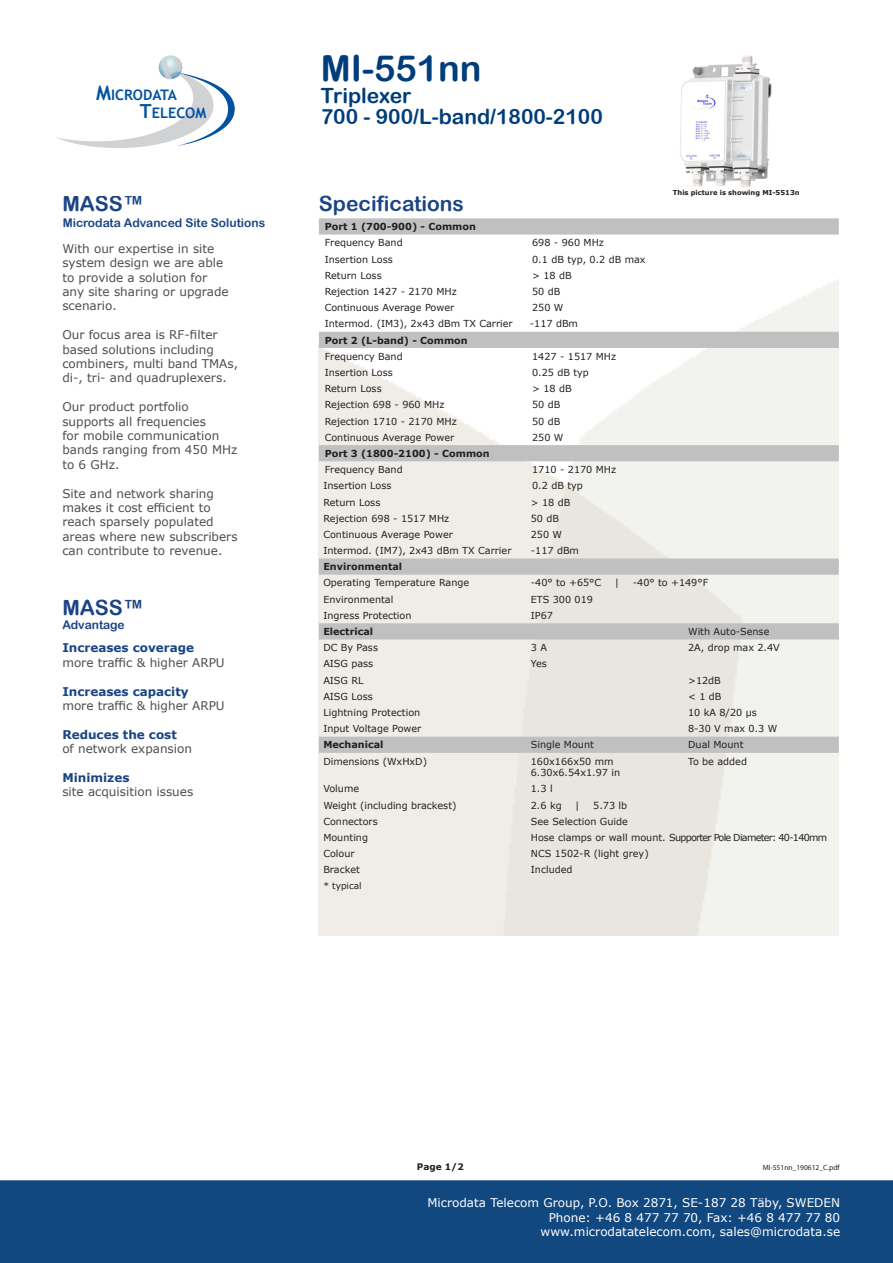
<style>
.page{position:relative;width:893px;height:1263px;background:#fff}
.page>*{position:absolute;margin:0;border:0;box-sizing:border-box;transform-origin:0 0}
.t1{font:36px "Arial Rounded MT Bold";color:#003d7b}
.t2{font:21px/21.5px "Arial Rounded MT Bold";color:#003d7b}
.t3{font:21px "Arial Rounded MT Bold";color:#1a4485}
.t4{font:700 14.55px/18px "Trebuchet MS";color:#0153a2}
.t5{font:12px/14.4px "Verdana";color:#4e4e4e}
.t6{font:12px/14.4px "Verdana";color:#fff;text-align:right}
.t7{font:700 12px "Verdana";color:#1a4485}
.t8{font:12px "Arial Rounded MT Bold";color:#1a4485}
.t9{font:9.6px "Verdana";color:#231f20}
.t10{font:700 9.6px "Verdana";color:#231f20}
.t11{font:9.6px "Verdana";letter-spacing:-.075em;color:#231f20}
.t12{font:9px "Verdana";color:#231f20}
.t13{font:700 9px "Verdana";color:#231f20}
.t14{font:7.5px "Myriad Pro";color:#231f20}
.t15{font:700 6.75px "Verdana";color:#231f20}
.s1{font-size:20.1px}
.s2{font-size:19.35px}
</style>
<div class="page">
<svg style="left:56px;top:55px;width:179px;height:93px"></svg>
<div style="left:0;top:1180px;width:893px;height:83px;background:#124880"></div>
<svg style="left:319px;top:218px;width:520px;height:243px"></svg>
<svg style="left:319px;top:558px;width:520px;height:195px;background:#e1e0db"></svg>
<img style="left:680px;top:55px;width:92px;height:132px">
<h3 class="t4" style="left:140px;top:86px;width:68px;text-indent:-44px"><span class="s1">M</span>ICRODATA<br><span class="s2">T</span>ELECOM</h3>
<h2 class="t3" style="left:62px;top:191px;width:83px">MASS™</h2>
<p class="t5" style="left:62px;top:241px;width:168px">With our expertise in site system design we are able to provide a solution for any site sharing or upgrade scenario.</p>
<p class="t5" style="left:62px;top:327px;width:177px">Our focus area is RF-filter based solutions including combiners, multi band TMAs, di-, tri- and quadruplexers.</p>
<p class="t5" style="left:62px;top:399px;width:177px">Our product portfolio supports all frequencies<br>for mobile communication bands ranging from 450 MHz to 6 GHz.</p>
<p class="t5" style="left:62px;top:486px;width:177px">Site and network sharing makes it cost efficient to reach sparsely populated areas where new subscribers can contribute to revenue.</p>
<p class="t8" style="left:63px;top:216px;width:204px">Microdata Advanced Site Solutions</p>
<h2 class="t3" style="left:62px;top:595px;width:83px">MASS™</h2>
<p class="t8" style="left:62px;top:618px;width:64px">Advantage</p>
<p class="t7" style="left:62px;top:639px;width:133px">Increases coverage</p>
<p class="t5" style="left:62px;top:655px;width:164px">more traffic &amp; higher ARPU</p>
<p class="t7" style="left:62px;top:683px;width:128px">Increases capacity</p>
<p class="t5" style="left:62px;top:698px;width:164px">more traffic &amp; higher ARPU</p>
<p class="t7" style="left:62px;top:726px;width:116px">Reduces the cost</p>
<p class="t5" style="left:62px;top:741px;width:131px">of network expansion</p>
<p class="t7" style="left:62px;top:769px;width:69px">Minimizes</p>
<p class="t5" style="left:62px;top:785px;width:132px">site acquisition issues</p>
<h1 class="t1" style="left:321px;top:47px;width:162px">MI-551nn</h1>
<h2 class="t2" style="left:321px;top:84px;width:284px">Triplexer<br>700 - 900/L-band/1800-2100</h2>
<p class="t15" style="left:673px;top:188px;width:128px">This picture is showing MI-5513n</p>
<p class="t3" style="left:319px;top:191px;width:147px">Specifications</p>
<p class="t10" style="left:325px;top:220px;width:153px">Port 1 (700-900) - Common</p>
<p class="t9" style="left:325px;top:236px;width:80px">Frequency Band</p>
<p class="t9" style="left:532px;top:236px;width:73px">698 - 960 MHz</p>
<p class="t9" style="left:325px;top:252px;width:70px">Insertion Loss</p>
<p class="t9" style="left:532px;top:252px;width:115px">0.1 dB typ, 0.2 dB max</p>
<p class="t9" style="left:325px;top:269px;width:59px">Return Loss</p>
<p class="t9" style="left:532px;top:269px;width:41px">&gt; 18 dB</p>
<p class="t9" style="left:325px;top:285px;width:134px">Rejection 1427 - 2170 MHz</p>
<p class="t9" style="left:532px;top:285px;width:30px">50 dB</p>
<p class="t9" style="left:325px;top:301px;width:131px">Continuous Average Power</p>
<p class="t9" style="left:532px;top:301px;width:33px">250 W</p>
<p class="t9" style="left:325px;top:317px;width:190px">Intermod. (IM3), 2x43 dBm TX Carrier</p>
<p class="t9" style="left:530px;top:317px;width:50px">-117 dBm</p>
<p class="t10" style="left:325px;top:333px;width:145px">Port 2 (L-band) - Common</p>
<p class="t9" style="left:325px;top:350px;width:80px">Frequency Band</p>
<p class="t9" style="left:532px;top:350px;width:86px">1427 - 1517 MHz</p>
<p class="t9" style="left:325px;top:366px;width:70px">Insertion Loss</p>
<p class="t9" style="left:532px;top:366px;width:58px">0.25 dB typ</p>
<p class="t9" style="left:325px;top:382px;width:59px">Return Loss</p>
<p class="t9" style="left:532px;top:382px;width:41px">&gt; 18 dB</p>
<p class="t9" style="left:325px;top:398px;width:121px">Rejection 698 - 960 MHz</p>
<p class="t9" style="left:532px;top:398px;width:30px">50 dB</p>
<p class="t9" style="left:325px;top:414px;width:134px">Rejection 1710 - 2170 MHz</p>
<p class="t9" style="left:532px;top:414px;width:30px">50 dB</p>
<p class="t9" style="left:325px;top:431px;width:131px">Continuous Average Power</p>
<p class="t9" style="left:532px;top:431px;width:33px">250 W</p>
<p class="t10" style="left:325px;top:447px;width:167px">Port 3 (1800-2100) - Common</p>
<p class="t9" style="left:325px;top:463px;width:80px">Frequency Band</p>
<p class="t9" style="left:532px;top:463px;width:86px">1710 - 2170 MHz</p>
<p class="t9" style="left:323px;top:479px;width:70px">Insertion Loss</p>
<p class="t9" style="left:532px;top:479px;width:52px">0.2 dB typ</p>
<p class="t9" style="left:323px;top:495px;width:59px">Return Loss</p>
<p class="t9" style="left:531px;top:495px;width:41px">&gt; 18 dB</p>
<p class="t9" style="left:323px;top:512px;width:128px">Rejection 698 - 1517 MHz</p>
<p class="t9" style="left:531px;top:512px;width:30px">50 dB</p>
<p class="t9" style="left:323px;top:528px;width:131px">Continuous Average Power</p>
<p class="t9" style="left:531px;top:528px;width:33px">250 W</p>
<p class="t9" style="left:323px;top:544px;width:190px">Intermod. (IM7), 2x43 dBm TX Carrier</p>
<p class="t9" style="left:531px;top:544px;width:50px">-117 dBm</p>
<p class="t10" style="left:323px;top:560px;width:80px">Environmental</p>
<p class="t9" style="left:323px;top:576px;width:147px">Operating Temperature Range</p>
<p class="t9" style="left:531px;top:576px;width:72px">-40° to +65°C</p>
<p class="t9" style="left:615px;top:576px;width:6px">|</p>
<p class="t9" style="left:633px;top:576px;width:77px">-40° to +149°F</p>
<p class="t9" style="left:323px;top:593px;width:72px">Environmental</p>
<p class="t9" style="left:531px;top:593px;width:64px">ETS 300 019</p>
<p class="t9" style="left:323px;top:609px;width:90px">Ingress Protection</p>
<p class="t9" style="left:531px;top:609px;width:24px">IP67</p>
<p class="t10" style="left:323px;top:625px;width:51px">Electrical</p>
<p class="t9" style="left:688px;top:625px;width:83px">With Auto-Sense</p>
<p class="t9" style="left:323px;top:641px;width:56px">DC By Pass</p>
<p class="t9" style="left:531px;top:641px;width:18px">3 A</p>
<p class="t9" style="left:688px;top:641px;width:93px">2A, drop max 2.4V</p>
<p class="t9" style="left:323px;top:657px;width:51px">AISG pass</p>
<p class="t9" style="left:531px;top:657px;width:18px">Yes</p>
<p class="t9" style="left:323px;top:673px;width:42px">AISG RL</p>
<p class="t9" style="left:688px;top:673px;width:34px">&gt;12dB</p>
<p class="t9" style="left:323px;top:690px;width:51px">AISG Loss</p>
<p class="t9" style="left:688px;top:690px;width:35px">&lt; 1 dB</p>
<p class="t9" style="left:323px;top:706px;width:98px">Lightning Protection</p>
<p class="t9" style="left:688px;top:706px;width:70px">10 kA 8/20 µs</p>
<p class="t9" style="left:323px;top:722px;width:100px">Input Voltage Power</p>
<p class="t9" style="left:688px;top:722px;width:91px">8-30 V max 0.3 W</p>
<p class="t10" style="left:323px;top:738px;width:62px">Mechanical</p>
<p class="t9" style="left:531px;top:738px;width:65px">Single Mount</p>
<p class="t9" style="left:688px;top:738px;width:57px">Dual Mount</p>
<p class="t9" style="left:323px;top:754px;width:105px">Dimensions (WxHxD)</p>
<p class="t9" style="left:531px;top:754px;width:84px">160x166x50 mm</p>
<p class="t9" style="left:531px;top:766px;width:91px">6.30x6.54x1.97 in</p>
<p class="t9" style="left:688px;top:754px;width:60px">To be added</p>
<p class="t9" style="left:323px;top:782px;width:37px">Volume</p>
<p class="t9" style="left:531px;top:782px;width:23px">1.3 l</p>
<p class="t9" style="left:323px;top:798px;width:135px">Weight (including brackest)</p>
<p class="t9" style="left:531px;top:798px;width:32px">2.6 kg</p>
<p class="t9" style="left:575px;top:798px;width:6px">|</p>
<p class="t9" style="left:593px;top:798px;width:35px">5.73 lb</p>
<p class="t9" style="left:323px;top:815px;width:56px">Connectors</p>
<p class="t9" style="left:531px;top:815px;width:99px">See Selection Guide</p>
<p class="t9" style="left:323px;top:831px;width:46px">Mounting</p>
<p class="t11" style="left:531px;top:831px;width:298px">Hose clamps or wall mount. Supporter Pole Diameter: 40-140mm</p>
<p class="t9" style="left:323px;top:847px;width:33px">Colour</p>
<p class="t9" style="left:531px;top:847px;width:119px">NCS 1502-R (light grey)</p>
<p class="t9" style="left:323px;top:863px;width:38px">Bracket</p>
<p class="t9" style="left:531px;top:863px;width:43px">Included</p>
<p class="t12" style="left:323px;top:880px;width:40px">* typical</p>
<p class="t13" style="left:417px;top:1160px;width:48px">Page 1/2</p>
<p class="t14" style="left:763px;top:1163px;width:79px">MI-551nn_190612_C.pdf</p>
<p class="t6" style="left:427px;top:1196px;width:414px">Microdata Telecom Group, P.O. Box 2871, SE-187 28 Täby, SWEDEN<br>Phone: +46 8 477 77 70, Fax: +46 8 477 77 80 www.microdatatelecom.com, sales@microdata.se</p>
</div>
